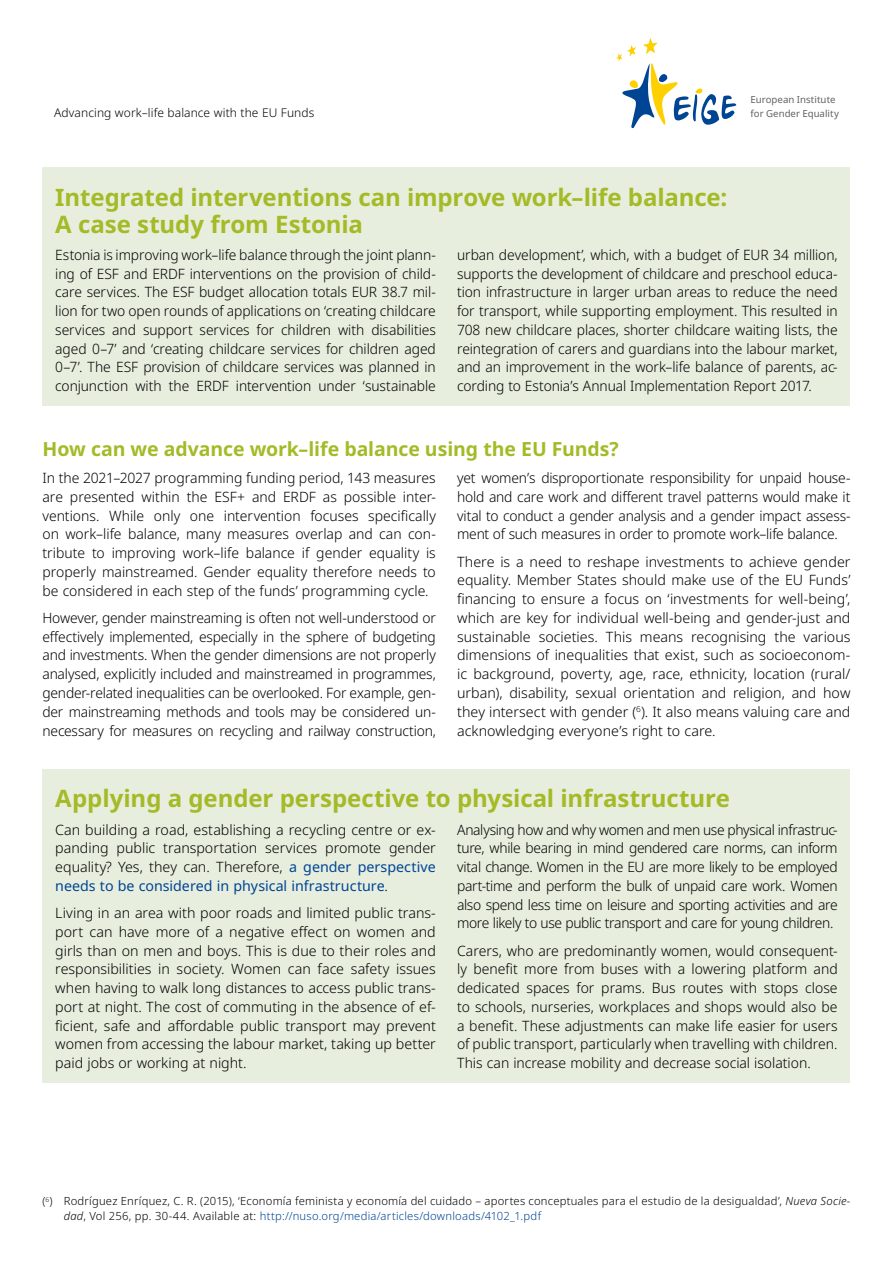
<style>
.page{position:relative;width:893px;height:1263px;background:#fff}
.page>*{position:absolute;margin:0;border:0;box-sizing:border-box;transform-origin:0 0}
.Headlines{font:700 24px/27px "Noto Sans";letter-spacing:-.005em;color:#a4ba26}
.Subtitle{font:700 19.5px "Noto Sans";letter-spacing:-.005em;color:#a4ba26}
.Body_text{font:300 14.25px/18.8px "Noto Sans";letter-spacing:-.005em;color:#000;text-align:justify}
.t1{font:300 12px "Noto Sans";letter-spacing:.005em;color:#000}
.Footnote{font:300 11.25px/15px "Noto Sans";letter-spacing:.02em;color:#000}
.t2{font:9.6px/13.8px "Noto Sans";color:#646164}
.s1{font-weight:400;color:#004494}
.s2{font-style:italic}
.s3{color:#004494}
</style>
<div class="page">
<svg style="left:617px;top:38px;width:119px;height:90px"></svg>
<div style="left:43px;top:167px;width:807px;height:238px;background:#e7eede"></div>
<div style="left:43px;top:769px;width:807px;height:313px;background:#e7eede"></div>
<p class="t1" style="left:54px;top:105px;width:262px">Advancing work–life balance with the EU Funds</p>
<p class="t2" style="left:751px;top:93px;width:90px">European Institute for Gender Equality</p>
<p class="Headlines" style="left:55px;top:184px;width:674px">Integrated interventions can improve work–life balance:<br>A case study from Estonia</p>
<p class="Body_text" style="left:55px;top:246px;width:382px">Estonia is improving work–life balance through the joint plann&shy;ing of ESF and ERDF interventions on the provision of child&shy;care services. The ESF budget allocation totals EUR 38.7 mil&shy;lion for two open rounds of applications on ‘creating childcare services and support services for children with disabilities aged 0–7’ and ‘creating childcare services for children aged 0–7’. The ESF provision of childcare services was planned in conjunction with the ERDF intervention under ‘sustainable</p>
<p class="Body_text" style="left:457px;top:246px;width:382px">urban development’, which, with a budget of EUR 34 million, supports the development of childcare and preschool educa&shy;tion infrastructure in larger urban areas to reduce the need for transport, while supporting employment. This resulted in 708 new childcare places, shorter childcare waiting lists, the reintegration of carers and guardians into the labour market, and an improvement in the work–life balance of parents, ac&shy;cording to Estonia’s Annual Implementation Report 2017.</p>
<p class="Subtitle" style="left:43px;top:435px;width:578px">How can we advance work–life balance using the EU Funds?</p>
<p class="Body_text" style="left:43px;top:469px;width:395px">In the 2021–2027 programming funding period, 143 measures are presented within the ESF+ and ERDF as possible inter&shy;ventions. While only one intervention focuses specifically on work–life balance, many measures overlap and can con&shy;tribute to improving work–life balance if gender equality is properly mainstreamed. Gender equality therefore needs to be considered in each step of the funds’ programming cycle.</p>
<p class="Body_text" style="left:43px;top:609px;width:395px">However, gender mainstreaming is often not well-understood or effectively implemented, especially in the sphere of budgeting and investments. When the gender dimensions are not properly analysed, explicitly included and mainstreamed in programmes, gender-related inequalities can be overlooked. For example, gen&shy;der mainstreaming methods and tools may be considered un&shy;necessary for measures on recycling and railway construction,</p>
<p class="Body_text" style="left:457px;top:469px;width:395px">yet women’s disproportionate responsibility for unpaid house&shy;hold and care work and different travel patterns would make it vital to conduct a gender analysis and a gender impact assess&shy;ment of such measures in order to promote work–life balance.</p>
<p class="Body_text" style="left:457px;top:552px;width:395px">There is a need to reshape investments to achieve gender equality. Member States should make use of the EU Funds’ financing to ensure a focus on ‘investments for well-being’, which are key for individual well-being and gender-just and sustainable societies. This means recognising the various dimensions of inequalities that exist, such as socioeconom&shy;ic background, poverty, age, race, ethnicity, location (rural/ urban), disability, sexual orientation and religion, and how they intersect with gender (<sup>6</sup>). It also means valuing care and acknowledging everyone’s right to care.</p>
<p class="Headlines" style="left:55px;top:786px;width:676px">Applying a gender perspective to physical infrastructure</p>
<p class="Body_text" style="left:55px;top:820px;width:382px">Can building a road, establishing a recycling centre or ex&shy;panding public transportation services promote gender equality? Yes, they can. Therefore, <span class="s1">a gender perspective needs to be considered in physical infrastructure</span>.</p>
<p class="Body_text" style="left:55px;top:904px;width:382px">Living in an area with poor roads and limited public trans&shy;port can have more of a negative effect on women and girls than on men and boys. This is due to their roles and responsibilities in society. Women can face safety issues when having to walk long distances to access public trans&shy;port at night. The cost of commuting in the absence of ef&shy;ficient, safe and affordable public transport may prevent women from accessing the labour market, taking up better paid jobs or working at night.</p>
<p class="Body_text" style="left:457px;top:820px;width:382px">Analysing how and why women and men use physical infrastruc&shy;ture, while bearing in mind gendered care norms, can inform vital change. Women in the EU are more likely to be employed part-time and perform the bulk of unpaid care work. Women also spend less time on leisure and sporting activities and are more likely to use public transport and care for young children.</p>
<p class="Body_text" style="left:457px;top:941px;width:382px">Carers, who are predominantly women, would consequent&shy;ly benefit more from buses with a lowering platform and dedicated spaces for prams. Bus routes with stops close to schools, nurseries, workplaces and shops would also be a benefit. These adjustments can make life easier for users of public transport, particularly when travelling with children.<br>This can increase mobility and decrease social isolation.</p>
<p class="Footnote" style="left:64px;top:1194px;width:788px;text-indent:-21px">(<sup>6</sup>) Rodríguez Enríquez, C. R. (2015), ‘Economía feminista y economía del cuidado – aportes conceptuales para el estudio de la desigualdad’, <span class="s2">Nueva Socie&shy;dad</span>, Vol 256, pp. 30-44. Available at: <span class="s3">http://nuso.org/media/articles/downloads/4102_1.pdf</span></p>
</div>
